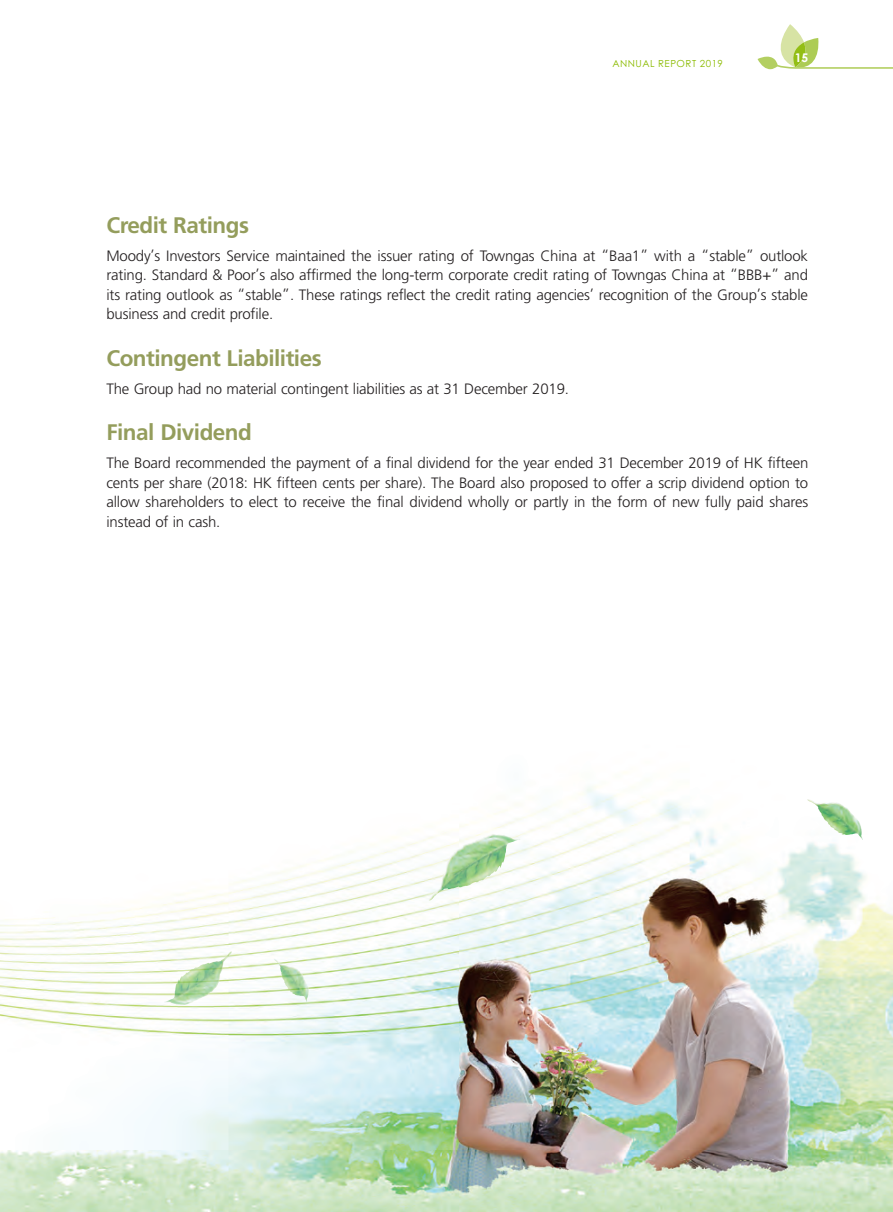
<style>
.page{position:relative;width:893px;height:1212px;background:#fff}
.page>*{position:absolute;margin:0;border:0;box-sizing:border-box;transform-origin:0 0}
.Heading_1{font:700 22.5px "Frutiger LT Std";letter-spacing:-.02em;color:#949d5c}
.Body_Text{font:300 15px/19.5px "Frutiger LT Std";letter-spacing:-.01em;color:#231f20;text-align:justify}
.t1{font:700 12px "Century Gothic Pro";color:#fff}
.t2{font:9.75px "Century Gothic Pro";letter-spacing:.05em;color:#8bbb00}
</style>
<div class="page">
<img style="left:0;top:772px;width:893px;height:440px">
<svg style="left:757px;top:24px;width:136px;height:46px"></svg>
<img style="left:164px;top:953px;width:65px;height:52px">
<img style="left:274px;top:958px;width:35px;height:45px">
<img style="left:428px;top:834px;width:64px;height:67px">
<img style="left:807px;top:799px;width:56px;height:41px">
<p class="t2" style="left:612px;top:58px;width:112px">ANNUAL REPORT 2019</p>
<p class="t1" style="left:795px;top:50px;width:15px">15</p>
<p class="Heading_1" style="left:106px;top:212px;width:144px">Credit Ratings</p>
<p class="Body_Text" style="left:106px;top:246px;width:703px">Moody’s Investors Service maintained the issuer rating of Towngas China at “Baa1” with a “stable” outlook rating. Standard &amp; Poor’s also affirmed the long-term corporate credit rating of Towngas China at “BBB+” and its rating outlook as “stable”. These ratings reflect the credit rating agencies’ recognition of the Group’s stable business and credit profile.</p>
<p class="Heading_1" style="left:106px;top:345px;width:217px">Contingent Liabilities</p>
<p class="Body_Text" style="left:106px;top:379px;width:464px">The Group had no material contingent liabilities as at 31 December 2019.</p>
<p class="Heading_1" style="left:106px;top:419px;width:147px">Final Dividend</p>
<p class="Body_Text" style="left:106px;top:453px;width:703px">The Board recommended the payment of a final dividend for the year ended 31 December 2019 of HK fifteen cents per share (2018: HK fifteen cents per share). The Board also proposed to offer a scrip dividend option to allow shareholders to elect to receive the final dividend wholly or partly in the form of new fully paid shares instead of in cash.</p>
</div>
